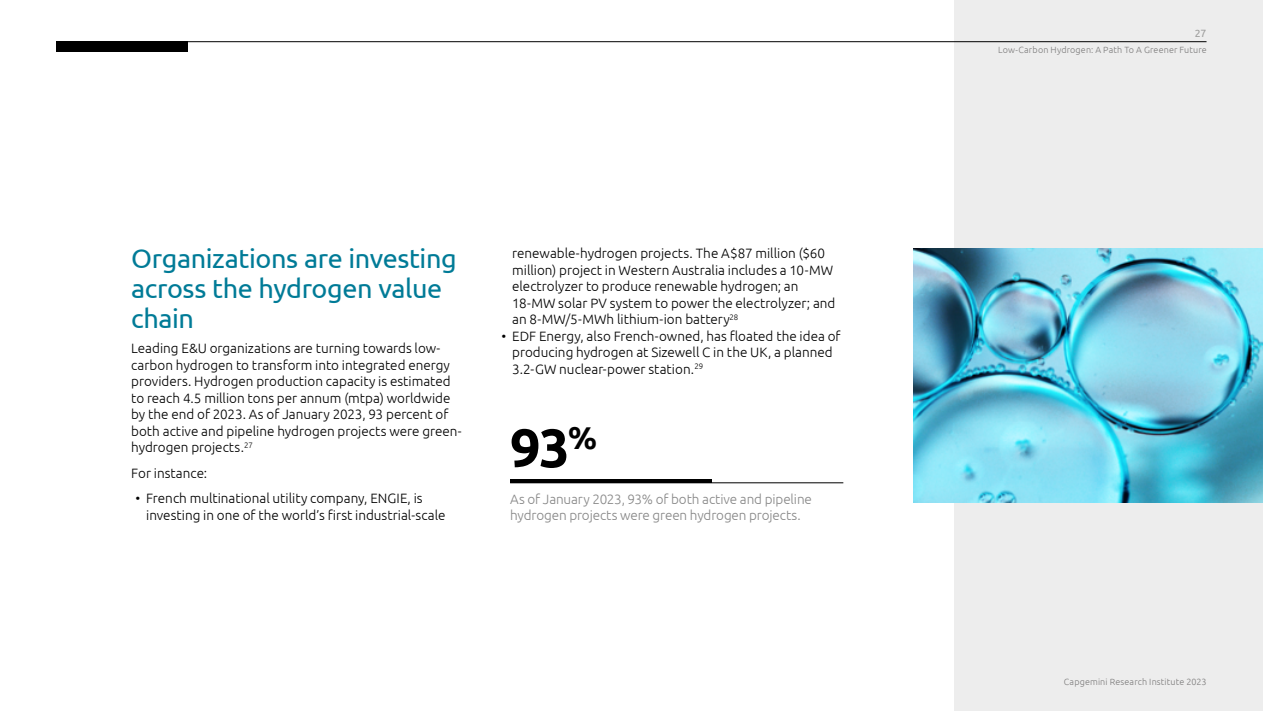
<style>
.page{position:relative;width:1263px;height:711px;background:#fff}
.page>*{position:absolute;margin:0;border:0;box-sizing:border-box;transform-origin:0 0}
.t1{font:700 54px "Ubuntu";color:#000}
.t2{font:27px/30px "Ubuntu";letter-spacing:-.015em;color:#007b97}
.t3{font:300 13.5px/16.5px "Ubuntu";color:#000}
.t4{font:300 13.5px/16.5px "Ubuntu";letter-spacing:-.01em;color:#878787}
.t5{font:10.5px "Ubuntu";color:#9d9d9c}
.t6{font:300 9px "Ubuntu";letter-spacing:.015em;color:#7c7b7b}
</style>
<div class="page">
<div style="left:955px;top:0;width:308px;height:710px;background:#ededed"></div>
<img style="left:914px;top:249px;width:349px;height:253px">
<hr style="left:510px;top:482px;width:333px;height:1px;background:#000">
<hr style="left:510px;top:479px;width:201px;height:3px;background:#000">
<div style="left:56px;top:41px;width:131px;height:11px;background:#000"></div>
<hr style="left:186px;top:41px;width:1020px;height:1px;background:#000">
<h2 class="t2" style="left:131px;top:242px;width:327px">Organizations are investing across the hydrogen value chain</h2>
<p class="t3" style="left:131px;top:339px;width:332px">Leading E&amp;U organizations are turning towards low&shy;carbon hydrogen to transform into integrated energy providers. Hydrogen production capacity is estimated to reach 4.5 million tons per annum (mtpa) worldwide by the end of 2023. As of January 2023, 93 percent of both active and pipeline hydrogen projects were green&shy;hydrogen projects.<sup>27</sup></p>
<p class="t3" style="left:131px;top:464px;width:78px">For instance:</p>
<p class="t3" style="left:146px;top:489px;width:301px;text-indent:-11px">• French multinational utility company, ENGIE, is investing in one of the world’s first industrial-scale</p>
<p class="t3" style="left:512px;top:245px;width:325px">renewable-hydrogen projects. The A$87 million ($60 million) project in Western Australia includes a 10-MW electrolyzer to produce renewable hydrogen; an 18-MW solar PV system to power the electrolyzer; and an 8-MW/5-MWh lithium-ion battery<sup>28</sup></p>
<p class="t3" style="left:512px;top:327px;width:330px;text-indent:-11px">• EDF Energy, also French-owned, has floated the idea of producing hydrogen at Sizewell C in the UK, a planned<br>3.2-GW nuclear-power station.<sup>29</sup></p>
<h1 class="t1" style="left:510px;top:415px;width:89px">93<sup>%</sup></h1>
<p class="t4" style="left:510px;top:490px;width:303px">As of January 2023, 93% of both active and pipeline hydrogen projects were green hydrogen projects.</p>
<p class="t5" style="left:1195px;top:27px;width:13px">27</p>
<p class="t6" style="left:998px;top:44px;width:210px">Low-Carbon Hydrogen: A Path To A Greener Future</p>
<p class="t6" style="left:1064px;top:676px;width:144px">Capgemini Research Institute 2023</p>
</div>
